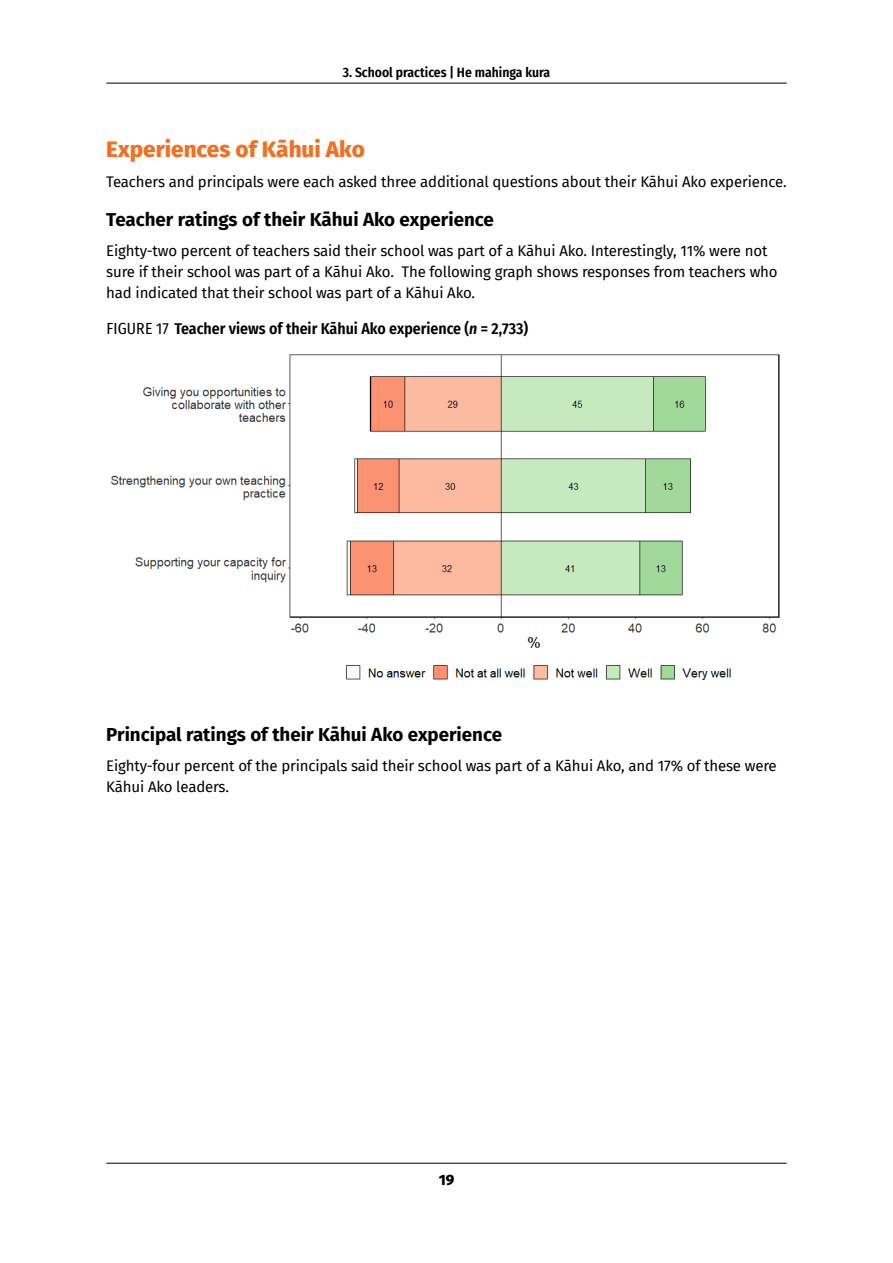
<style>
.page{position:relative;width:893px;height:1263px;background:#fff}
.page>*{position:absolute;margin:0;border:0;box-sizing:border-box;transform-origin:0 0}
.t1{font:800 22.5px "Fira Sans";color:#f36f21}
.t2{font:700 18.75px "Fira Sans";color:#000}
.t3{font:600 15.75px "Fira Sans Condensed";color:#000}
.t4{font:15px/21px "Fira Sans";letter-spacing:-.01em;color:#000}
.t5{font:800 15px "Fira Sans";color:#000}
.t6{font:600 13.5px "Fira Sans Condensed";color:#000}
.s1{font-weight:400}
.s2{font-style:italic}
</style>
<div class="page">
<hr style="left:106px;top:83px;width:681px;height:1px;background:#000">
<hr style="left:106px;top:1163px;width:681px;height:1px;background:#000">
<img style="left:110px;top:354px;width:670px;height:326px">
<p class="t6" style="left:343px;top:61px;width:209px">3. School practices | He mahinga kura</p>
<h1 class="t1" style="left:106px;top:130px;width:260px">Experiences of Kāhui Ako</h1>
<p class="t4" style="left:106px;top:170px;width:682px">Teachers and principals were each asked three additional questions about their Kāhui Ako experience.</p>
<p class="t2" style="left:106px;top:204px;width:389px">Teacher ratings of their Kāhui Ako experience</p>
<p class="t4" style="left:106px;top:239px;width:673px">Eighty-two percent of teachers said their school was part of a Kāhui Ako. Interestingly, 11% were not sure if their school was part of a Kāhui Ako. The following graph shows responses from teachers who had indicated that their school was part of a Kāhui Ako.</p>
<p class="t3" style="left:106px;top:315px;width:423px"><span class="s1">FIGURE 17</span> Teacher views of their Kāhui Ako experience (<span class="s2">n</span> = 2,733)</p>
<p class="t2" style="left:106px;top:719px;width:397px">Principal ratings of their Kāhui Ako experience</p>
<p class="t4" style="left:106px;top:754px;width:672px">Eighty-four percent of the principals said their school was part of a Kāhui Ako, and 17% of these were<br>Kāhui Ako leaders.</p>
<p class="t5" style="left:439px;top:1167px;width:17px">19</p>
</div>
